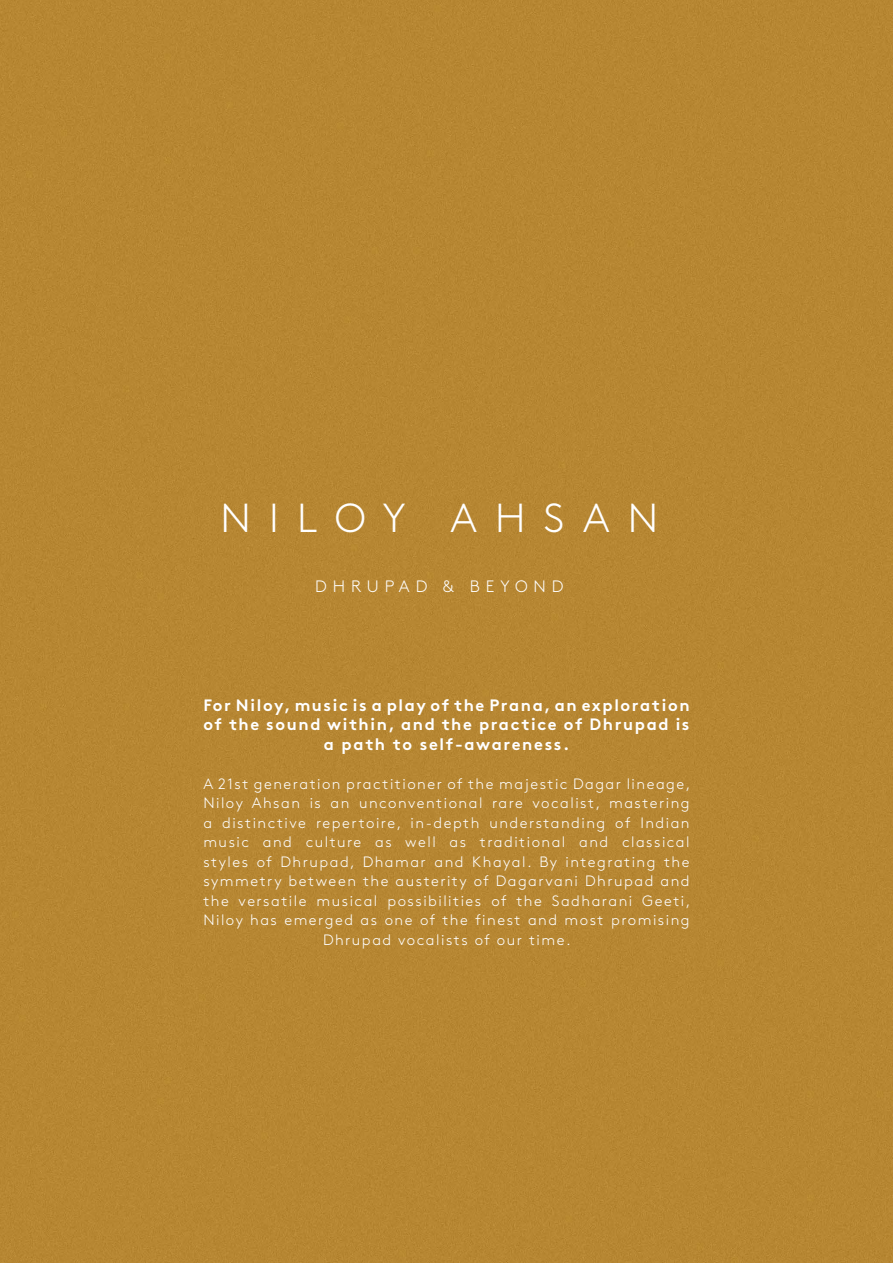
<style>
.page{position:relative;width:893px;height:1263px;background:#b68632}
.page>*{position:absolute;margin:0;border:0;box-sizing:border-box;transform-origin:0 0}
.t1{font:300 40.5px "Brown";letter-spacing:.45em;color:#fff}
.t2{font:16.5px/19.5px "Brown Bold Alt";letter-spacing:.1em;color:#fff;text-align:center}
.t3{font:300 16.5px "Brown";letter-spacing:.36em;color:#fff}
.t4{font:300 15px/19.5px "Brown";letter-spacing:.1em;color:#fff;text-align:center}
</style>
<div class="page">
<p class="t1" style="left:221px;top:488px;width:439px">NILOY AHSAN</p>
<p class="t3" style="left:315px;top:574px;width:250px">DHRUPAD &amp; BEYOND</p>
<p class="t2" style="left:203px;top:693px;width:488px">For Niloy, music is a play of the Prana, an exploration of the sound within, and the practice of Dhrupad is a path to self-awareness.</p>
<p class="t4" style="left:203px;top:772px;width:488px">A 21st generation practitioner of the majestic Dagar lineage, Niloy Ahsan is an unconventional rare vocalist, mastering a distinctive repertoire, in-depth understanding of Indian music and culture as well as traditional and classical styles of Dhrupad, Dhamar and Khayal. By integrating the symmetry between the austerity of Dagarvani Dhrupad and the versatile musical possibilities of the Sadharani Geeti, Niloy has emerged as one of the finest and most promising Dhrupad vocalists of our time.</p>
</div>
